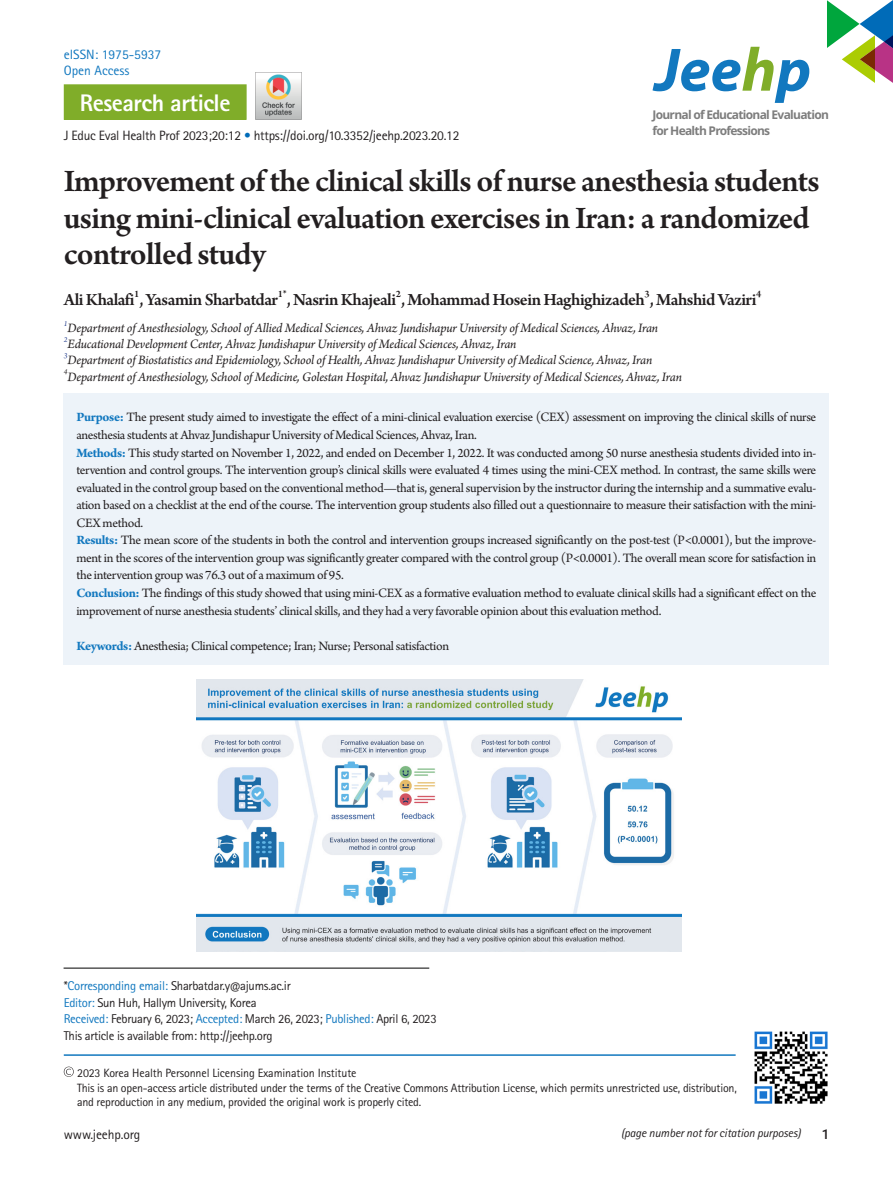
<style>
.page{position:relative;width:893px;height:1191px;background:#fff}
.page>*{position:absolute;margin:0;border:0;box-sizing:border-box;transform-origin:0 0}
.article-title{font:600 33px/36.3px "Arno Pro";letter-spacing:-.02em;color:#231f20}
.t1{font:800 24px "Rotis Sans Serif Std";letter-spacing:-.02em;color:#fff}
.contrib-group{font:600 18px "Arno Pro";letter-spacing:-.03em;color:#231f20}
.abstract{font:13.5px/17.5px "Arno Pro";letter-spacing:-.025em;color:#231f20}
.aff{font:italic 13.5px "Arno Pro";letter-spacing:-.015em;color:#231f20}
.t2{font:13.5px "Rotis Sans Serif Std";letter-spacing:-.02em;color:#231f20}
.t3{font:13.5px/16.5px "Rotis Sans Serif Std";color:#1278bf}
.t4{font:500 13.5px "Roboto";color:#231f20}
.t5{font:12.75px/16.6px "Rotis Sans Serif Std";letter-spacing:-.025em;color:#231f20}
.t6{font:12px/15.6px "Rotis Sans Serif Std";letter-spacing:-.02em;color:#231f20}
.t7{font:700 12px/16.5px "Noto Sans";letter-spacing:-.06em;color:#7d7d7d}
.t8{font:italic 12px "Rotis Sans Serif Std";letter-spacing:-.01em;color:#231f20}
.contrib-group-2{font:600 10.5px "Arno Pro";color:#231f20}
.aff-2{font:italic 7.8px "Arno Pro";color:#253f8e}
.aff-3{font:italic 7.8px "Arno Pro";color:#231f20}
.s1{color:#006bb8}
.s2{font-weight:700;color:#1278bf}
.s3{color:#1278bf}
</style>
<div class="page">
<svg style="left:827px;top:0;width:66px;height:83px"></svg>
<svg style="left:652px;top:47px;width:157px;height:56px"></svg>
<div style="left:65px;top:85px;width:181px;height:34px;background:#80ad29"></div>
<div style="left:64px;top:84px;width:183px;height:36px;border:2px solid #80ad29"></div>
<img style="left:754px;top:1031px;width:74px;height:73px">
<hr style="left:64px;top:1054px;width:672px;height:1px;background:#1278bf">
<svg style="left:64px;top:1066px;width:10px;height:10px"></svg>
<hr style="left:64px;top:967px;width:365px;height:1px;background:#000">
<div style="left:64px;top:394px;width:765px;height:271px;background:#edf3f9"></div>
<img style="left:197px;top:679px;width:484px;height:273px">
<img style="left:255px;top:73px;width:47px;height:47px">
<p class="t3" style="left:64px;top:46px;width:99px">eISSN: 1975-5937<br>Open Access</p>
<h2 class="t1" style="left:80px;top:88px;width:152px">Research article</h2>
<p class="t2" style="left:64px;top:128px;width:397px">J Educ Eval Health Prof 2023;20:12 <span class="s1">•</span> https://doi.org/10.3352/jeehp.2023.20.12</p>
<p class="t7" style="left:652px;top:106px;width:178px">Journal of Educational Evaluation for Health Professions</p>
<p class="article-title" style="left:64px;top:165px;width:757px">Improvement of the clinical skills of nurse anesthesia students using mini-clinical evaluation exercises in Iran: a randomized controlled study</p>
<p class="contrib-group" style="left:64px;top:289px;width:216px">Ali Khalafi , Yasamin Sharbatdar</p>
<p class="contrib-group-2" style="left:134px;top:288px;width:7px">1</p>
<p class="contrib-group-2" style="left:278px;top:288px;width:11px">1*</p>
<p class="contrib-group" style="left:287px;top:289px;width:471px">, Nasrin Khajeali , Mohammad Hosein Haghighizadeh , Mahshid Vaziri</p>
<p class="contrib-group-2" style="left:396px;top:288px;width:7px">2</p>
<p class="contrib-group-2" style="left:644px;top:288px;width:7px">3</p>
<p class="contrib-group-2" style="left:756px;top:288px;width:7px">4</p>
<p class="aff-2" style="left:64px;top:319px;width:5px">1</p>
<p class="aff" style="left:68px;top:320px;width:592px">Department of Anesthesiology, School of Allied Medical Sciences, Ahvaz Jundishapur University of Medical Sciences, Ahvaz, Iran</p>
<p class="aff-2" style="left:64px;top:335px;width:5px">2</p>
<p class="aff" style="left:68px;top:336px;width:450px">Educational Development Center, Ahvaz Jundishapur University of Medical Sciences, Ahvaz, Iran</p>
<p class="aff-2" style="left:64px;top:351px;width:5px">3</p>
<p class="aff" style="left:68px;top:352px;width:586px">Department of Biostatistics and Epidemiology, School of Health, Ahvaz Jundishapur University of Medical Science, Ahvaz, Iran</p>
<p class="aff-3" style="left:64px;top:367px;width:5px">4</p>
<p class="aff" style="left:68px;top:369px;width:616px">Department of Anesthesiology, School of Medicine, Golestan Hospital, Ahvaz Jundishapur University of Medical Sciences, Ahvaz, Iran</p>
<p class="abstract" style="left:76px;top:409px;width:741px"><span class="s2">Purpose:</span> The present study aimed to investigate the effect of a mini-clinical evaluation exercise (CEX) assessment on improving the clinical skills of nurse anesthesia students at Ahvaz Jundishapur University of Medical Sciences, Ahvaz, Iran.</p>
<p class="abstract" style="left:76px;top:444px;width:741px;text-align:justify"><span class="s2">Methods:</span> This study started on November 1, 2022, and ended on December 1, 2022. It was conducted among 50 nurse anesthesia students divided into in&shy;tervention and control groups. The intervention group’s clinical skills were evaluated 4 times using the mini-CEX method. In contrast, the same skills were evaluated in the control group based on the conventional method—that is, general supervision by the instructor during the internship and a summative evalu&shy;ation based on a checklist at the end of the course. The intervention group students also filled out a questionnaire to measure their satisfaction with the mini-CEX method.</p>
<p class="abstract" style="left:76px;top:532px;width:741px;text-align:justify"><span class="s2">Results:</span> The mean score of the students in both the control and intervention groups increased significantly on the post-test (P&lt;0.0001), but the improve&shy;ment in the scores of the intervention group was significantly greater compared with the control group (P&lt;0.0001). The overall mean score for satisfaction in the intervention group was 76.3 out of a maximum of 95.</p>
<p class="abstract" style="left:76px;top:585px;width:741px"><span class="s2">Conclusion:</span> The findings of this study showed that using mini-CEX as a formative evaluation method to evaluate clinical skills had a significant effect on the improvement of nurse anesthesia students’ clinical skills, and they had a very favorable opinion about this evaluation method.</p>
<p class="abstract" style="left:76px;top:637px;width:374px"><span class="s2">Keywords:</span> Anesthesia; Clinical competence; Iran; Nurse; Personal satisfaction</p>
<p class="t5" style="left:64px;top:977px;width:374px">*<span class="s3">Corresponding email:</span> Sharbatdar.y@ajums.ac.ir<br><span class="s3">Editor:</span> Sun Huh, Hallym University, Korea<br><span class="s3">Received:</span> February 6, 2023; <span class="s3">Accepted:</span> March 26, 2023; <span class="s3">Published:</span> April 6, 2023<br>This article is available from: http://jeehp.org</p>
<p class="t6" style="left:77px;top:1065px;width:661px">2023 Korea Health Personnel Licensing Examination Institute<br>This is an open-access article distributed under the terms of the Creative Commons Attribution License, which permits unrestricted use, distribution,</p>
<p class="t6" style="left:77px;top:1094px;width:346px">and reproduction in any medium, provided the original work is properly cited.</p>
<p class="t2" style="left:64px;top:1126px;width:78px">www.jeehp.org</p>
<p class="t8" style="left:621px;top:1126px;width:181px">(page number not for citation purposes)</p>
<p class="t4" style="left:822px;top:1124px;width:9px">1</p>
</div>
